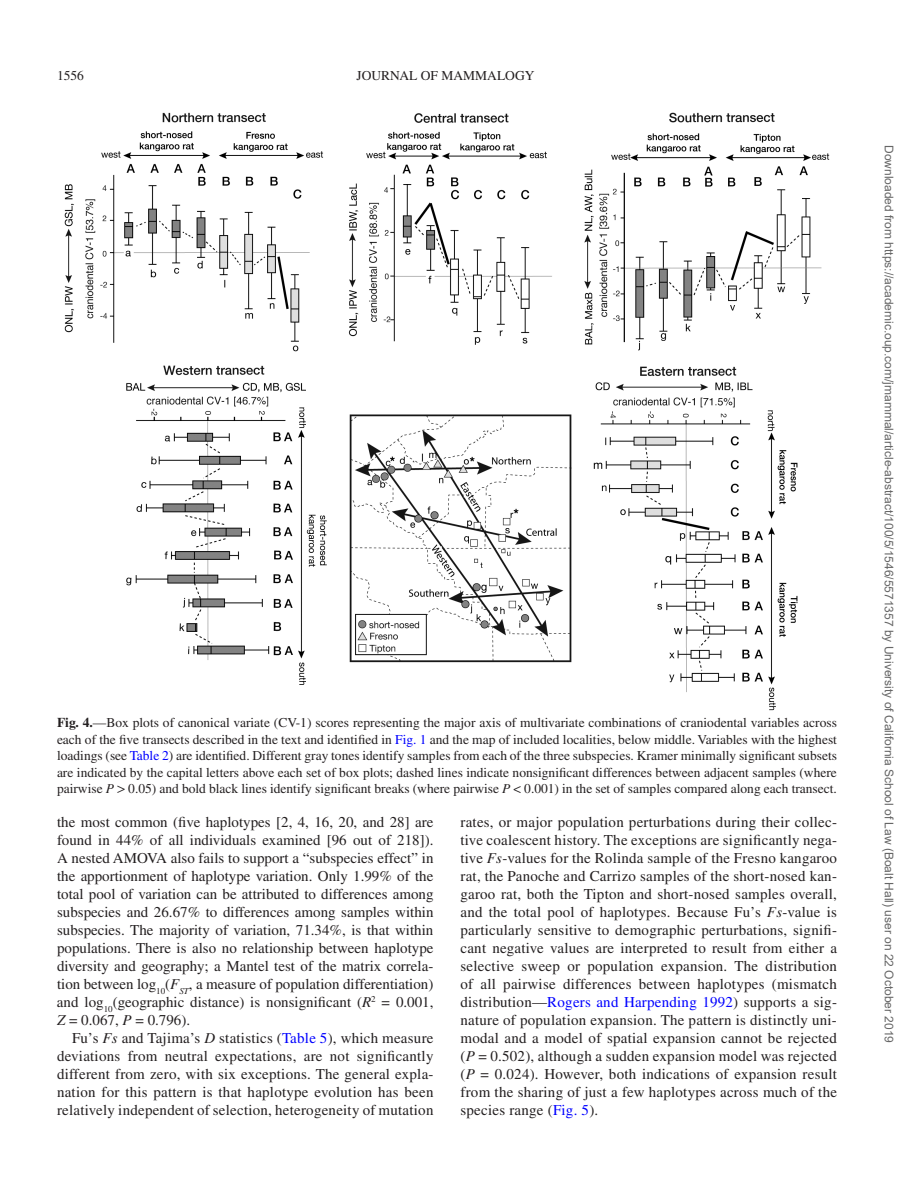
<style>
.page{position:relative;width:918px;height:1188px;background:#fff}
.page>*{position:absolute;margin:0;border:0;box-sizing:border-box;transform-origin:0 0}
.t1{font:15px/18px "Times LT Std";letter-spacing:.015em;color:#231f20;text-align:justify}
.t2{font:13.5px/16.5px "Times LT Std";color:#231f20;text-align:justify}
.t3{font:12px "Arial";color:#666}
.s1{font-weight:700}
.s2{color:#00f}
.s3{font-style:italic}
.s4{font-family:"Gandhari Unicode"}
</style>
<div class="page">
<img style="left:64px;top:112px;width:766px;height:599px">
<p class="t2" style="left:57px;top:67px;width:28px">1556</p>
<p class="t2" style="left:356px;top:67px;width:180px">JOURNAL OF MAMMALOGY</p>
<p class="t2" style="left:57px;top:714px;width:782px"><span class="s1">Fig. 4.</span>—Box plots of canonical variate (CV-1) scores representing the major axis of multivariate combinations of craniodental variables across each of the five transects described in the text and identified in <span class="s2">Fig. 1</span> and the map of included localities, below middle. Variables with the highest loadings (see <span class="s2">Table 2</span>) are identified. Different gray tones identify samples from each of the three subspecies. Kramer minimally significant subsets are indicated by the capital letters above each set of box plots; dashed lines indicate nonsignificant differences between adjacent samples (where pairwise <span class="s3">P</span> <span class="s4">&gt;</span> 0.05) and bold black lines identify significant breaks (where pairwise <span class="s3">P</span> &lt; 0.001) in the set of samples compared along each transect.</p>
<p class="t1" style="left:57px;top:813px;width:378px">the most common (five haplotypes [2, 4, 16, 20, and 28] are found in 44% of all individuals examined [96 out of 218]).<br>A nested AMOVA also fails to support a “subspecies effect” in the apportionment of haplotype variation. Only 1.99% of the total pool of variation can be attributed to differences among subspecies and 26.67% to differences among samples within subspecies. The majority of variation, 71.34%, is that within populations. There is also no relationship between haplotype diversity and geography; a Mantel test of the matrix correla&shy;tion between log<sub>10</sub>(<span class="s3">F</span><sub>ST</sub>, a measure of population differentiation) and log<sub>10</sub>(geographic distance) is nonsignificant (<span class="s3">R</span><sup>2</sup> = 0.001, <span class="s3">Z</span> = 0.067, <span class="s3">P</span> = 0.796).</p>
<p class="t1" style="left:57px;top:1029px;width:378px;text-indent:15px">Fu’s <span class="s3">Fs</span> and Tajima’s <span class="s3">D</span> statistics (<span class="s2">Table 5</span>), which measure deviations from neutral expectations, are not significantly different from zero, with six exceptions. The general expla&shy;nation for this pattern is that haplotype evolution has been relatively independent of selection, heterogeneity of mutation</p>
<p class="t1" style="left:461px;top:813px;width:378px">rates, or major population perturbations during their collec&shy;tive coalescent history. The exceptions are significantly nega&shy;tive <span class="s3">Fs</span>-values for the Rolinda sample of the Fresno kangaroo rat, the Panoche and Carrizo samples of the short-nosed kan&shy;garoo rat, both the Tipton and short-nosed samples overall, and the total pool of haplotypes. Because Fu’s <span class="s3">Fs</span>-value is particularly sensitive to demographic perturbations, signifi&shy;cant negative values are interpreted to result from either a selective sweep or population expansion. The distribution of all pairwise differences between haplotypes (mismatch distribution—<span class="s2">Rogers and Harpending 1992</span>) supports a sig&shy;nature of population expansion. The pattern is distinctly uni&shy;modal and a model of spatial expansion cannot be rejected (<span class="s3">P</span> = 0.502), although a sudden expansion model was rejected (<span class="s3">P</span> = 0.024). However, both indications of expansion result from the sharing of just a few haplotypes across much of the species range (<span class="s2">Fig. 5</span>).</p>
<p class="t3" style="left:893px;top:145px;width:899px;rotate:90deg">Downloaded from https://academic.oup.com/jmammal/article-abstract/100/5/1546/5571357 by University of California School of Law (Boalt Hall) user on 22 October 2019</p>
</div>
